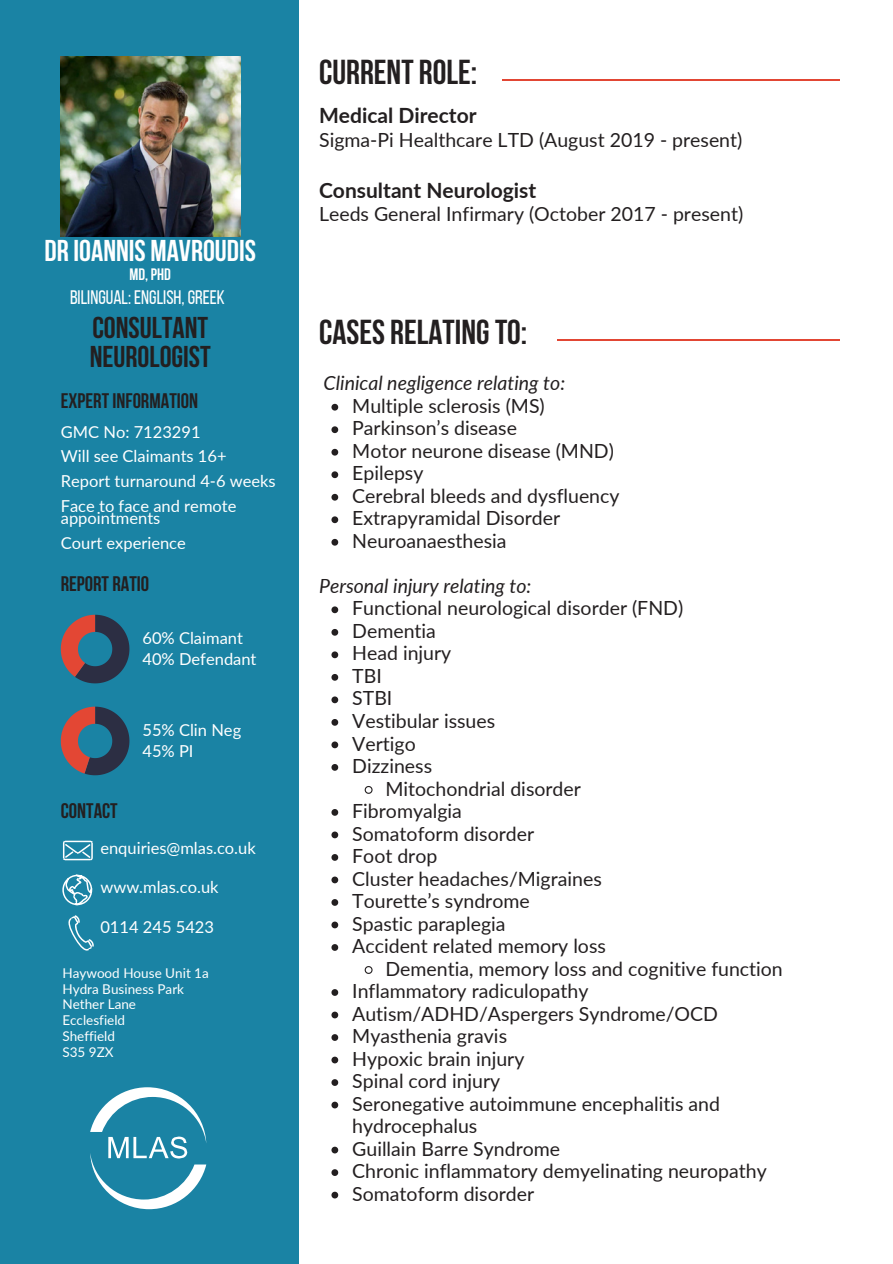
<style>
.page{position:relative;width:893px;height:1264px;background:#fff}
.page>*{position:absolute;margin:0;border:0;box-sizing:border-box;transform-origin:0 0}
.t1{font:700 34.5px "Bebas Neue";color:#231f20}
.t2{font:700 30px/29.2px "Bebas Neue";color:#231f20}
.t3{font:700 30px "Bebas Neue";color:#fff}
.t4{font:700 21px "Lato";color:#231f20}
.t5{font:700 21px "Bebas Neue";color:#231f20}
.t6{font:19.5px/22.5px "Lato";color:#231f20}
.t7{font:italic 19.5px "Lato";color:#231f20}
.t8{font:19.5px "Bebas Neue";color:#fff}
.t9{font:16.5px/12.3px "Lato";color:#fff}
.t10{font:700 16.5px "Bebas Neue";color:#fff}
.t11{font:13.5px/15.8px "Lato";color:#fff}
</style>
<div class="page">
<div style="left:0;top:0;width:298px;height:1263px;background:#1a83a4"></div>
<svg style="left:62px;top:840px;width:31px;height:65px"></svg>
<svg style="left:90px;top:1087px;width:116px;height:122px"></svg>
<hr style="left:502px;top:80px;width:337px;height:1px;background:#e24634">
<hr style="left:557px;top:339px;width:282px;height:2px;background:#e24634">
<img style="left:60px;top:56px;width:180px;height:180px">
<svg style="left:331px;top:404px;width:7px;height:6px"></svg>
<svg style="left:331px;top:426px;width:7px;height:7px"></svg>
<svg style="left:331px;top:449px;width:7px;height:6px"></svg>
<svg style="left:331px;top:471px;width:7px;height:7px"></svg>
<svg style="left:331px;top:494px;width:7px;height:6px"></svg>
<svg style="left:331px;top:516px;width:7px;height:7px"></svg>
<svg style="left:331px;top:539px;width:7px;height:6px"></svg>
<svg style="left:331px;top:606px;width:7px;height:7px"></svg>
<svg style="left:331px;top:629px;width:7px;height:6px"></svg>
<svg style="left:331px;top:651px;width:7px;height:7px"></svg>
<svg style="left:331px;top:674px;width:7px;height:6px"></svg>
<svg style="left:331px;top:696px;width:7px;height:7px"></svg>
<svg style="left:331px;top:719px;width:7px;height:6px"></svg>
<svg style="left:331px;top:741px;width:7px;height:7px"></svg>
<svg style="left:331px;top:764px;width:7px;height:6px"></svg>
<svg style="left:364px;top:786px;width:9px;height:8px"></svg>
<svg style="left:331px;top:809px;width:7px;height:6px"></svg>
<svg style="left:331px;top:831px;width:7px;height:7px"></svg>
<svg style="left:331px;top:854px;width:7px;height:6px"></svg>
<svg style="left:331px;top:876px;width:7px;height:7px"></svg>
<svg style="left:331px;top:899px;width:7px;height:6px"></svg>
<svg style="left:331px;top:921px;width:7px;height:7px"></svg>
<svg style="left:331px;top:944px;width:7px;height:6px"></svg>
<svg style="left:364px;top:966px;width:9px;height:8px"></svg>
<svg style="left:331px;top:989px;width:7px;height:6px"></svg>
<svg style="left:331px;top:1011px;width:7px;height:7px"></svg>
<svg style="left:331px;top:1034px;width:7px;height:6px"></svg>
<svg style="left:331px;top:1056px;width:7px;height:7px"></svg>
<svg style="left:331px;top:1079px;width:7px;height:6px"></svg>
<svg style="left:331px;top:1101px;width:7px;height:7px"></svg>
<svg style="left:331px;top:1146px;width:7px;height:7px"></svg>
<svg style="left:331px;top:1169px;width:7px;height:6px"></svg>
<svg style="left:331px;top:1191px;width:7px;height:7px"></svg>
<svg style="left:61px;top:614px;width:68px;height:69px"></svg>
<svg style="left:61px;top:706px;width:68px;height:69px"></svg>
<h4 class="t3" style="left:45px;top:238px;width:213px">DR IOANNIS MAVROUDIS</h4>
<h4 class="t10" style="left:130px;top:268px;width:43px">MD, PHD</h4>
<h4 class="t2" style="left:90px;top:315px;width:123px">CONSULTANT<br>NEUROLOGIST</h4>
<h4 class="t8" style="left:70px;top:289px;width:156px">BILINGUAL: ENGLISH, GREEK</h4>
<h4 class="t5" style="left:61px;top:392px;width:139px">EXPERTINFORMATION</h4>
<h4 class="t9" style="left:61px;top:425px;width:141px">GMC No: 7123291</h4>
<h4 class="t9" style="left:61px;top:450px;width:167px">Will see Claimants 16+</h4>
<h4 class="t9" style="left:61px;top:474px;width:216px">Report turnaround 4-6 weeks</h4>
<h4 class="t9" style="left:61px;top:499px;width:177px">Face to face and remote appointments</h4>
<h4 class="t9" style="left:61px;top:536px;width:126px">Court experience</h4>
<h4 class="t5" style="left:61px;top:575px;width:90px">REPORT RATIO</h4>
<h4 class="t9" style="left:142px;top:631px;width:102px">60% Claimant</h4>
<h4 class="t9" style="left:142px;top:652px;width:116px">40% Defendant</h4>
<h4 class="t5" style="left:61px;top:802px;width:58px">CONTACT</h4>
<h4 class="t9" style="left:142px;top:723px;width:100px">55% Clin Neg</h4>
<h4 class="t9" style="left:142px;top:744px;width:53px">45% PI</h4>
<h4 class="t9" style="left:100px;top:841px;width:157px">enquiries@mlas.co.uk</h4>
<h4 class="t9" style="left:100px;top:880px;width:120px">www.mlas.co.uk</h4>
<h4 class="t9" style="left:100px;top:920px;width:115px">0114 245 5423</h4>
<h4 class="t11" style="left:62px;top:964px;width:148px">Haywood House Unit 1a<br>Hydra Business Park<br>Nether Lane</h4>
<h4 class="t11" style="left:62px;top:1011px;width:64px">Ecclesfield</h4>
<h4 class="t11" style="left:62px;top:1027px;width:54px">Sheffield</h4>
<h4 class="t11" style="left:62px;top:1043px;width:53px">S35 9ZX</h4>
<h2 class="t1" style="left:319px;top:58px;width:160px">CURRENT ROLE:</h2>
<h4 class="t4" style="left:319px;top:102px;width:159px">Medical Director</h4>
<h4 class="t6" style="left:319px;top:128px;width:425px">Sigma-Pi Healthcare LTD (August 2019 - present)</h4>
<h3 class="t4" style="left:319px;top:177px;width:219px">Consultant Neurologist</h3>
<h4 class="t6" style="left:319px;top:202px;width:425px">Leeds General Infirmary (October 2017 - present)</h4>
<h2 class="t1" style="left:319px;top:318px;width:210px">CASES RELATINGTO:</h2>
<h6 class="t7" style="left:323px;top:371px;width:243px">Clinical negligence relating to:</h6>
<h6 class="t6" style="left:352px;top:394px;width:194px">Multiple sclerosis (MS)</h6>
<h6 class="t6" style="left:352px;top:416px;width:166px">Parkinson’s disease</h6>
<h6 class="t6" style="left:352px;top:439px;width:263px">Motor neurone disease (MND)</h6>
<h6 class="t6" style="left:352px;top:461px;width:73px">Epilepsy</h6>
<h3 class="t6" style="left:352px;top:484px;width:269px">Cerebral bleeds and dysfluency</h3>
<h6 class="t6" style="left:352px;top:506px;width:209px">Extrapyramidal Disorder</h6>
<h6 class="t6" style="left:352px;top:529px;width:156px">Neuroanaesthesia</h6>
<h6 class="t7" style="left:319px;top:573px;width:214px">Personal injury relating to:</h6>
<h5 class="t6" style="left:352px;top:596px;width:332px">Functional neurological disorder (FND)</h5>
<h3 class="t6" style="left:352px;top:619px;width:85px">Dementia</h3>
<h6 class="t6" style="left:352px;top:641px;width:101px">Head injury</h6>
<p class="t6" style="left:352px;top:664px;width:31px">TBI</p>
<p class="t6" style="left:352px;top:686px;width:42px">STBI</p>
<p class="t6" style="left:352px;top:709px;width:144px">Vestibular issues</p>
<p class="t6" style="left:352px;top:731px;width:65px">Vertigo</p>
<h1 class="t6" style="left:352px;top:754px;width:81px">Dizziness</h1>
<h3 class="t6" style="left:385px;top:776px;width:197px">Mitochondrial disorder</h3>
<h4 class="t6" style="left:352px;top:799px;width:111px">Fibromyalgia</h4>
<h3 class="t6" style="left:352px;top:821px;width:183px">Somatoform disorder</h3>
<h4 class="t6" style="left:352px;top:844px;width:87px">Foot drop</h4>
<h1 class="t6" style="left:352px;top:866px;width:251px">Cluster headaches/Migraines</h1>
<h4 class="t6" style="left:352px;top:889px;width:179px">Tourette’s syndrome</h4>
<h4 class="t6" style="left:352px;top:911px;width:155px">Spastic paraplegia</h4>
<h4 class="t6" style="left:352px;top:934px;width:255px">Accident related memory loss</h4>
<h4 class="t6" style="left:385px;top:956px;width:399px">Dementia, memory loss and cognitive function</h4>
<h4 class="t6" style="left:352px;top:979px;width:238px">Inflammatory radiculopathy</h4>
<h4 class="t6" style="left:352px;top:1001px;width:367px">Autism/ADHD/Aspergers Syndrome/OCD</h4>
<h4 class="t6" style="left:352px;top:1024px;width:156px">Myasthenia gravis</h4>
<h4 class="t6" style="left:352px;top:1046px;width:174px">Hypoxic brain injury</h4>
<h4 class="t6" style="left:352px;top:1069px;width:149px">Spinal cord injury</h4>
<h4 class="t6" style="left:352px;top:1091px;width:369px">Seronegative autoimmune encephalitis and hydrocephalus</h4>
<h4 class="t6" style="left:352px;top:1136px;width:209px">Guillain Barre Syndrome</h4>
<h4 class="t6" style="left:352px;top:1159px;width:416px">Chronic inflammatory demyelinating neuropathy</h4>
<h4 class="t6" style="left:352px;top:1181px;width:183px">Somatoform disorder</h4>
</div>
